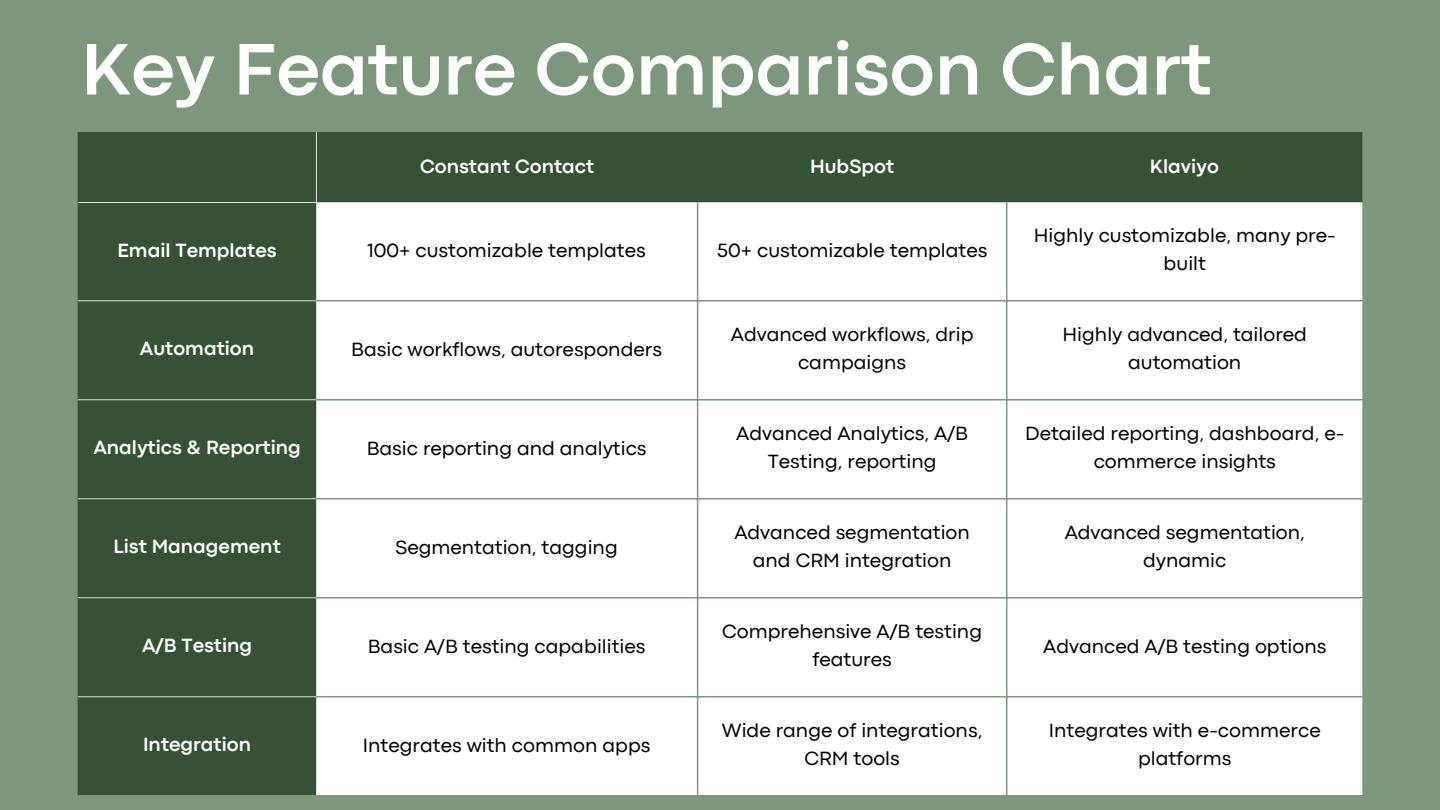
<style>
.page{position:relative;width:1440px;height:810px;background:#7c987c}
.page>*{position:absolute;margin:0;border:0;box-sizing:border-box;transform-origin:0 0}
.t1{font:700 76px "Codec Pro";color:#fff}
.t2{font:20px/27.8px "Codec Pro";color:#000;text-align:center}
.t3{font:700 20px "Codec Pro";color:#fff}
</style>
<div class="page">
<div style="left:78px;top:132px;width:1284px;height:663px;background:#365236"></div>
<div style="left:316px;top:202px;width:1046px;height:593px;background:#fff"></div>
<hr style="left:316px;top:132px;width:1px;height:70px;background:#d6ead6">
<hr style="left:78px;top:202px;width:239px;height:1px;background:#d6ead6">
<hr style="left:78px;top:300px;width:238px;height:1px;background:#d6ead6">
<hr style="left:78px;top:399px;width:238px;height:1px;background:#d6ead6">
<hr style="left:78px;top:498px;width:238px;height:1px;background:#d6ead6">
<hr style="left:78px;top:597px;width:238px;height:1px;background:#d6ead6">
<hr style="left:78px;top:696px;width:238px;height:1px;background:#d6ead6">
<hr style="left:697px;top:202px;width:1px;height:593px;background:#7c987c">
<hr style="left:1006px;top:202px;width:1px;height:593px;background:#7c987c">
<hr style="left:316px;top:300px;width:1046px;height:2px;background:#7c987c">
<hr style="left:316px;top:399px;width:1046px;height:1px;background:#7c987c">
<hr style="left:316px;top:498px;width:1046px;height:2px;background:#7c987c">
<hr style="left:316px;top:597px;width:1046px;height:1px;background:#7c987c">
<hr style="left:316px;top:696px;width:1046px;height:2px;background:#7c987c">
<p class="t1" style="left:81px;top:42px;width:1132px">Key Feature Comparison Chart</p>
<h1 class="t3" style="left:420px;top:159px;width:176px">Constant Contact</h1>
<p class="t3" style="left:810px;top:159px;width:86px">HubSpot</p>
<p class="t3" style="left:1150px;top:159px;width:71px">Klaviyo</p>
<p class="t3" style="left:118px;top:243px;width:161px">Email Templates</p>
<p class="t2" style="left:368px;top:237px;width:280px">100+ customizable templates</p>
<p class="t2" style="left:717px;top:237px;width:272px">50+ customizable templates</p>
<p class="t2" style="left:1034px;top:223px;width:304px">Highly customizable, many pre&shy;built</p>
<p class="t3" style="left:140px;top:341px;width:116px">Automation</p>
<p class="t2" style="left:351px;top:336px;width:312px">Basic workflows, autoresponders</p>
<p class="t3" style="left:93px;top:440px;width:209px">Analytics &amp; Reporting</p>
<p class="t2" style="left:367px;top:435px;width:281px">Basic reporting and analytics</p>
<p class="t3" style="left:113px;top:539px;width:169px">List Management</p>
<p class="t2" style="left:395px;top:534px;width:224px">Segmentation, tagging</p>
<p class="t3" style="left:142px;top:638px;width:112px">A/B Testing</p>
<p class="t2" style="left:368px;top:633px;width:279px">Basic A/B testing capabilities</p>
<p class="t3" style="left:143px;top:737px;width:110px">Integration</p>
<p class="t2" style="left:363px;top:732px;width:289px">Integrates with common apps</p>
<p class="t2" style="left:731px;top:322px;width:244px">Advanced workflows, drip campaigns</p>
<p class="t2" style="left:1063px;top:322px;width:246px">Highly advanced, tailored automation</p>
<p class="t2" style="left:736px;top:421px;width:233px">Advanced Analytics, A/B<br>Testing, reporting</p>
<p class="t2" style="left:1025px;top:421px;width:321px">Detailed reporting, dashboard, e&shy;commerce insights</p>
<p class="t2" style="left:734px;top:520px;width:237px">Advanced segmentation and CRM integration</p>
<p class="t2" style="left:1065px;top:520px;width:242px">Advanced segmentation, dynamic</p>
<p class="t2" style="left:722px;top:619px;width:261px">Comprehensive A/B testing features</p>
<p class="t2" style="left:1043px;top:633px;width:285px">Advanced A/B testing options</p>
<p class="t2" style="left:722px;top:718px;width:262px">Wide range of integrations,<br>CRM tools</p>
<p class="t2" style="left:1049px;top:718px;width:273px">Integrates with e-commerce platforms</p>
</div>
